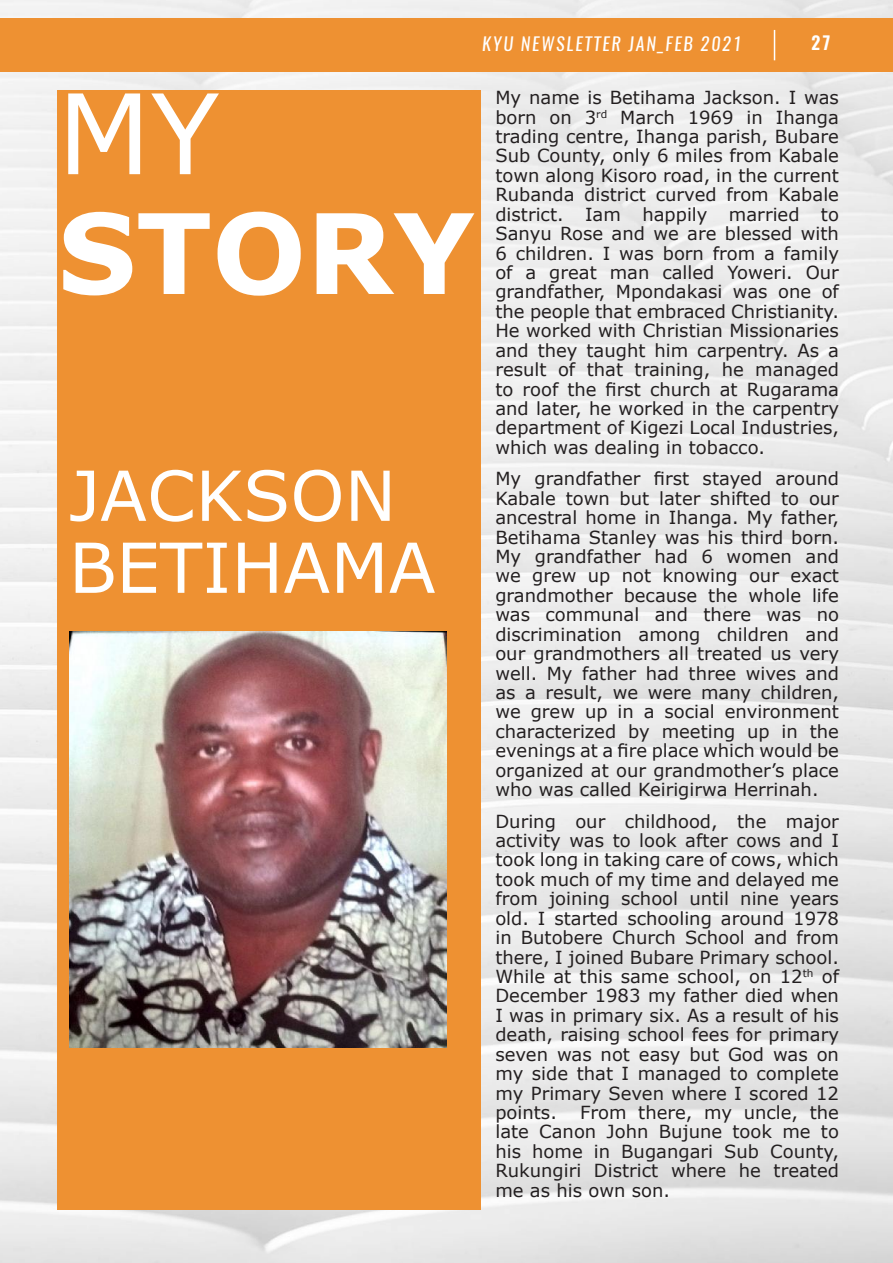
<style>
.page{position:relative;width:893px;height:1263px;background:#fff}
.page>*{position:absolute;margin:0;border:0;box-sizing:border-box;transform-origin:0 0}
.newsletter_titiles{font:700 111px/119.9px "Verdana";color:#fff}
.newsletter_titiles-2{font:69px "Verdana";color:#fff}
.t1{font:18px/19.4px "Verdana";color:#231f20;text-align:justify}
.t2{font:italic 18px "Oswald";letter-spacing:.1em;color:#fff}
.t3{font:600 18px "Oswald";color:#fff}
.s1{font-weight:400}
</style>
<div class="page">
<img style="left:0;top:0;width:893px;height:1263px">
<div style="left:0;top:18px;width:893px;height:54px;background:#ee9132"></div>
<hr style="left:774px;top:30px;width:1px;height:30px;background:#fff">
<div style="left:57px;top:90px;width:423px;height:1120px;background:#ee9132"></div>
<img style="left:70px;top:631px;width:376px;height:416px">
<p class="newsletter_titiles" style="left:57px;top:72px;width:419px"><span class="s1">MY<br></span>STORY</p>
<p class="newsletter_titiles-2" style="left:69px;top:448px;width:329px">JACKSON</p>
<p class="newsletter_titiles-2" style="left:69px;top:520px;width:368px">BETIHAMA</p>
<p class="t2" style="left:482px;top:31px;width:261px">KYU NEWSLETTER JAN_FEB 2021</p>
<p class="t3" style="left:811px;top:30px;width:21px">27</p>
<p class="t1" style="left:495px;top:88px;width:345px">My name is Betihama Jackson. I was born on 3<sup>rd</sup> March 1969 in Ihanga trading centre, Ihanga parish, Bubare Sub County, only 6 miles from Kabale town along Kisoro road, in the current Rubanda district curved from Kabale district. Iam happily married to Sanyu Rose and we are blessed with 6 children. I was born from a family of a great man called Yoweri. Our grandfather, Mpondakasi was one of the people that embraced Christianity.<br>He worked with Christian Missionaries and they taught him carpentry. As a result of that training, he managed to roof the first church at Rugarama and later, he worked in the carpentry department of Kigezi Local Industries, which was dealing in tobacco.</p>
<p class="t1" style="left:495px;top:469px;width:345px">My grandfather first stayed around Kabale town but later shifted to our ancestral home in Ihanga. My father, Betihama Stanley was his third born.<br>My grandfather had 6 women and we grew up not knowing our exact grandmother because the whole life was communal and there was no discrimination among children and our grandmothers all treated us very well. My father had three wives and as a result, we were many children, we grew up in a social environment characterized by meeting up in the evenings at a fire place which would be organized at our grandmother’s place who was called Keirigirwa Herrinah.</p>
<p class="t1" style="left:495px;top:811px;width:345px">During our childhood, the major activity was to look after cows and I took long in taking care of cows, which took much of my time and delayed me from joining school until nine years old. I started schooling around 1978 in Butobere Church School and from there, I joined Bubare Primary school.<br>While at this same school, on 12<sup>th</sup> of December 1983 my father died when I was in primary six. As a result of his death, raising school fees for primary seven was not easy but God was on my side that I managed to complete my Primary Seven where I scored 12 points.</p>
<p class="t1" style="left:495px;top:1102px;width:345px;text-indent:85px">From there, my uncle, the late Canon John Bujune took me to his home in Bugangari Sub County, Rukungiri District where he treated me as his own son.</p>
</div>
